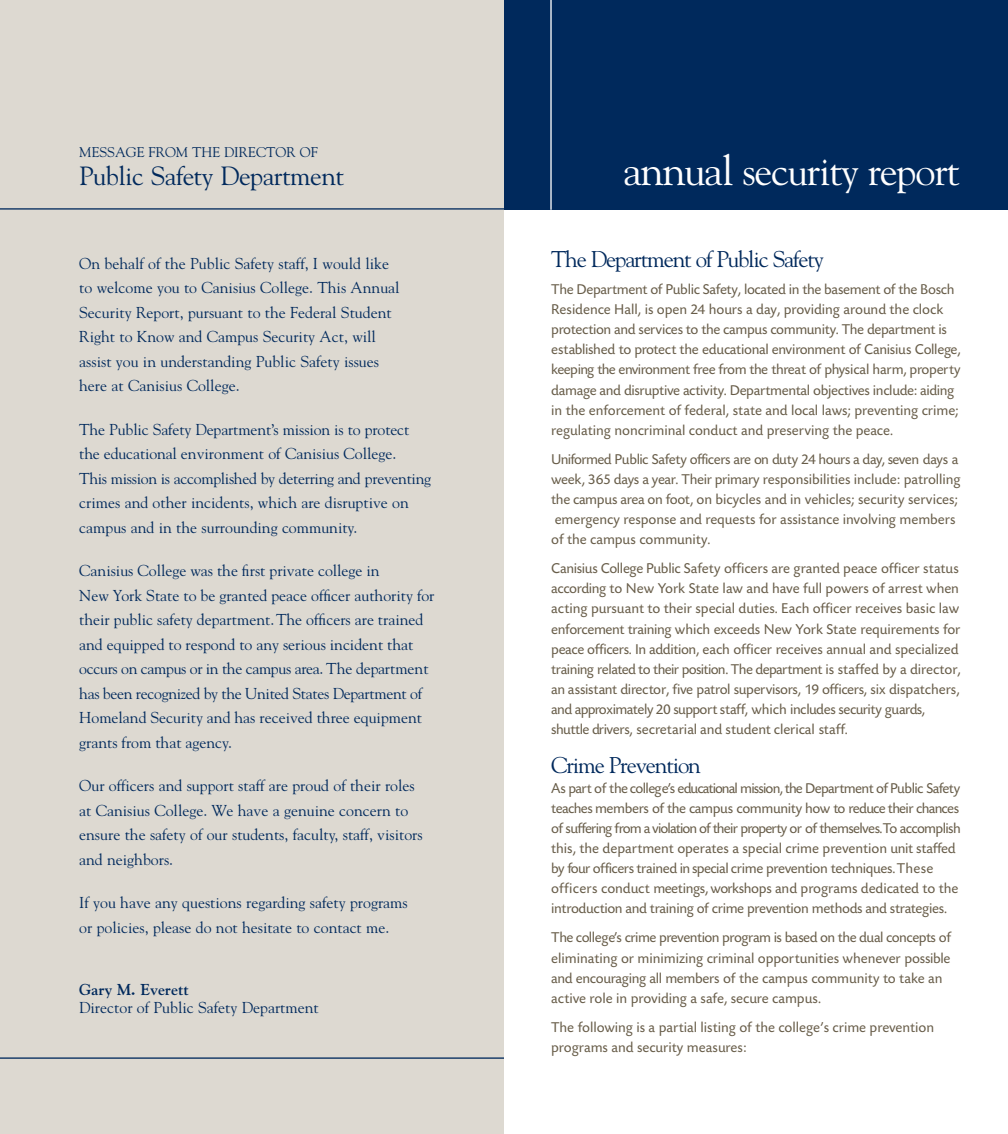
<style>
.page{position:relative;width:1008px;height:1134px;background:#fff}
.page>*{position:absolute;margin:0;border:0;box-sizing:border-box;transform-origin:0 0}
.t1{font:40.25px "Goudy";letter-spacing:-.03em;color:#fff}
.t2{font:26.25px "Goudy";letter-spacing:-.02em;color:#00295c}
.t3{font:22.75px "Goudy";letter-spacing:-.05em;color:#00295c}
.t4{font:15.75px/24.5px "Goudy";color:#00295c}
.t5{font:700 15.75px "Goudy";color:#00295c}
.t6{font:14.88px/20.1px "Today BEF";letter-spacing:-.02em;color:#685d49}
.t7{font:14px "Goudy";color:#00295c}
.s1{font-size:42px}
</style>
<div class="page">
<div style="left:496px;top:0;width:512px;height:210px;background:#00295c"></div>
<div style="left:0;top:0;width:504px;height:1134px;background:#ddd9d1"></div>
<hr style="left:550px;top:0;width:2px;height:210px;background:#fff">
<hr style="left:0;top:208px;width:506px;height:2px;background:#00295c">
<hr style="left:0;top:1057px;width:504px;height:2px;background:#00295c">
<p class="t7" style="left:79px;top:144px;width:240px">MESSAGE FROM THE DIRECTOR OF</p>
<h2 class="t2" style="left:79px;top:160px;width:266px">Public Safety Department</h2>
<p class="t4" style="left:79px;top:251px;width:322px">On behalf of the Public Safety staff, I would like to welcome you to Canisius College. This Annual Security Report, pursuant to the Federal Student Right to Know and Campus Security Act, will assist you in understanding Public Safety issues here at Canisius College.</p>
<p class="t4" style="left:79px;top:417px;width:353px">The Public Safety Department’s mission is to protect the educational environment of Canisius College.<br>This mission is accomplished by deterring and preventing crimes and other incidents, which are disruptive on campus and in the surrounding community.</p>
<p class="t4" style="left:79px;top:558px;width:357px">Canisius College was the first private college in<br>New York State to be granted peace officer authority for their public safety department. The officers are trained and equipped to respond to any serious incident that occurs on campus or in the campus area. The department has been recognized by the United States Department of Homeland Security and has received three equipment grants from that agency.</p>
<p class="t4" style="left:79px;top:773px;width:345px">Our officers and support staff are proud of their roles at Canisius College. We have a genuine concern to ensure the safety of our students, faculty, staff, visitors and neighbors.</p>
<p class="t4" style="left:79px;top:889px;width:330px;line-height:25.4px">If you have any questions regarding safety programs or policies, please do not hesitate to contact me.</p>
<p class="t5" style="left:79px;top:980px;width:111px">Gary M. Everett</p>
<p class="t4" style="left:79px;top:994px;width:241px">Director of Public Safety Department</p>
<h1 class="t1" style="left:623px;top:146px;width:339px"><span class="s1">annual</span> security report</h1>
<h3 class="t3" style="left:551px;top:245px;width:274px">The Department of Public Safety</h3>
<p class="t6" style="left:551px;top:280px;width:411px">The Department of Public Safety, located in the basement of the Bosch Residence Hall, is open 24 hours a day, providing around the clock protection and services to the campus community. The department is established to protect the educational environment of Canisius College, keeping the environment free from the threat of physical harm, property damage and disruptive activity. Departmental objectives include: aiding in the enforcement of federal, state and local laws; preventing crime; regulating noncriminal conduct and preserving the peace.</p>
<p class="t6" style="left:551px;top:449px;width:411px">Uniformed Public Safety officers are on duty 24 hours a day, seven days a week, 365 days a year. Their primary responsibilities include: patrolling the campus area on foot, on bicycles and in vehicles; security services; emergency response and requests for assistance involving members of the campus community.</p>
<p class="t6" style="left:551px;top:559px;width:411px">Canisius College Public Safety officers are granted peace officer status according to New York State law and have full powers of arrest when acting pursuant to their special duties. Each officer receives basic law enforcement training which exceeds New York State requirements for peace officers. In addition, each officer receives annual and specialized training related to their position. The department is staffed by a director, an assistant director, five patrol supervisors, 19 officers, six dispatchers, and approximately 20 support staff, which includes security guards, shuttle drivers, secretarial and student clerical staff.</p>
<h3 class="t3" style="left:551px;top:751px;width:151px">Crime Prevention</h3>
<p class="t6" style="left:551px;top:778px;width:411px">As part of the college’s educational mission, the Department of Public Safety teaches members of the campus community how to reduce their chances of suffering from a violation of their property or of themselves. To accomplish this, the department operates a special crime prevention unit staffed by four officers trained in special crime prevention techniques. These officers conduct meetings, workshops and programs dedicated to the introduction and training of crime prevention methods and strategies.</p>
<p class="t6" style="left:551px;top:928px;width:402px">The college’s crime prevention program is based on the dual concepts of eliminating or minimizing criminal opportunities whenever possible and encouraging all members of the campus community to take an active role in providing a safe, secure campus.</p>
<p class="t6" style="left:551px;top:1017px;width:384px">The following is a partial listing of the college’s crime prevention programs and security measures:</p>
</div>
